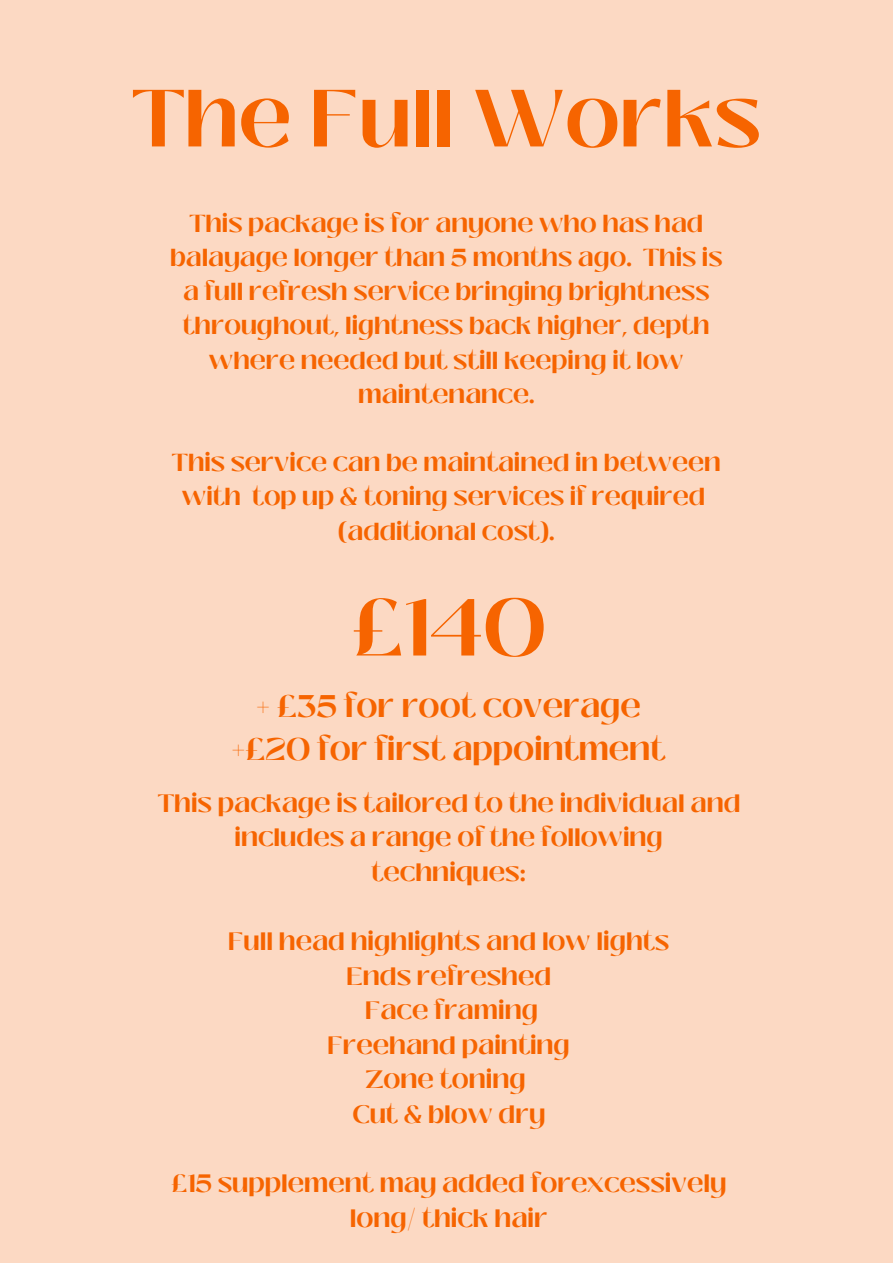
<style>
.page{position:relative;width:893px;height:1264px;background:#fff}
.page>*{position:absolute;margin:0;border:0;box-sizing:border-box;transform-origin:0 0}
.t1{font:700 80.55px "Black Mango";color:#f66400}
.t2{font:700 80.4px "Black Mango";color:#f66400}
.t3{font:700 31.2px "Black Mango";color:#f66400}
.t4{font:700 25.05px/34.7px "Black Mango";color:#f66400;text-align:center}
.t5{font:700 24.6px/34.2px "Black Mango";color:#f66400;text-align:center}
</style>
<div class="page">
<div style="left:0;top:0;width:892px;height:1262px;background:#fcd9c3"></div>
<p class="t1" style="left:132px;top:58px;width:630px">The Full Works</p>
<p class="t5" style="left:170px;top:206px;width:554px">This package is for anyone who has had balayage longer than 5 months ago. This is a full refresh service bringing brightness throughout, lightness back higher, depth where needed but still keeping it low maintenance.</p>
<p class="t5" style="left:172px;top:445px;width:550px">This service can be maintained in between with top up &amp; toning services if required (additional cost).</p>
<p class="t2" style="left:351px;top:567px;width:196px">£140</p>
<p class="t3" style="left:256px;top:682px;width:386px">+ £35 for root coverage</p>
<p class="t3" style="left:232px;top:725px;width:435px">+£20 for first appointment</p>
<p class="t4" style="left:158px;top:785px;width:584px">This package is tailored to the individual and includes a range of the following techniques:</p>
<p class="t4" style="left:228px;top:924px;width:442px">Full head highlights and low lights</p>
<p class="t4" style="left:346px;top:958px;width:206px">Ends refreshed</p>
<p class="t4" style="left:365px;top:993px;width:174px">Face framing</p>
<p class="t4" style="left:327px;top:1027px;width:244px">Freehand painting</p>
<p class="t4" style="left:366px;top:1062px;width:161px">Zone toning</p>
<p class="t4" style="left:352px;top:1097px;width:194px">Cut &amp; blow dry</p>
<p class="t4" style="left:171px;top:1166px;width:556px">£15 supplement may added forexcessively long/ thick hair</p>
</div>
